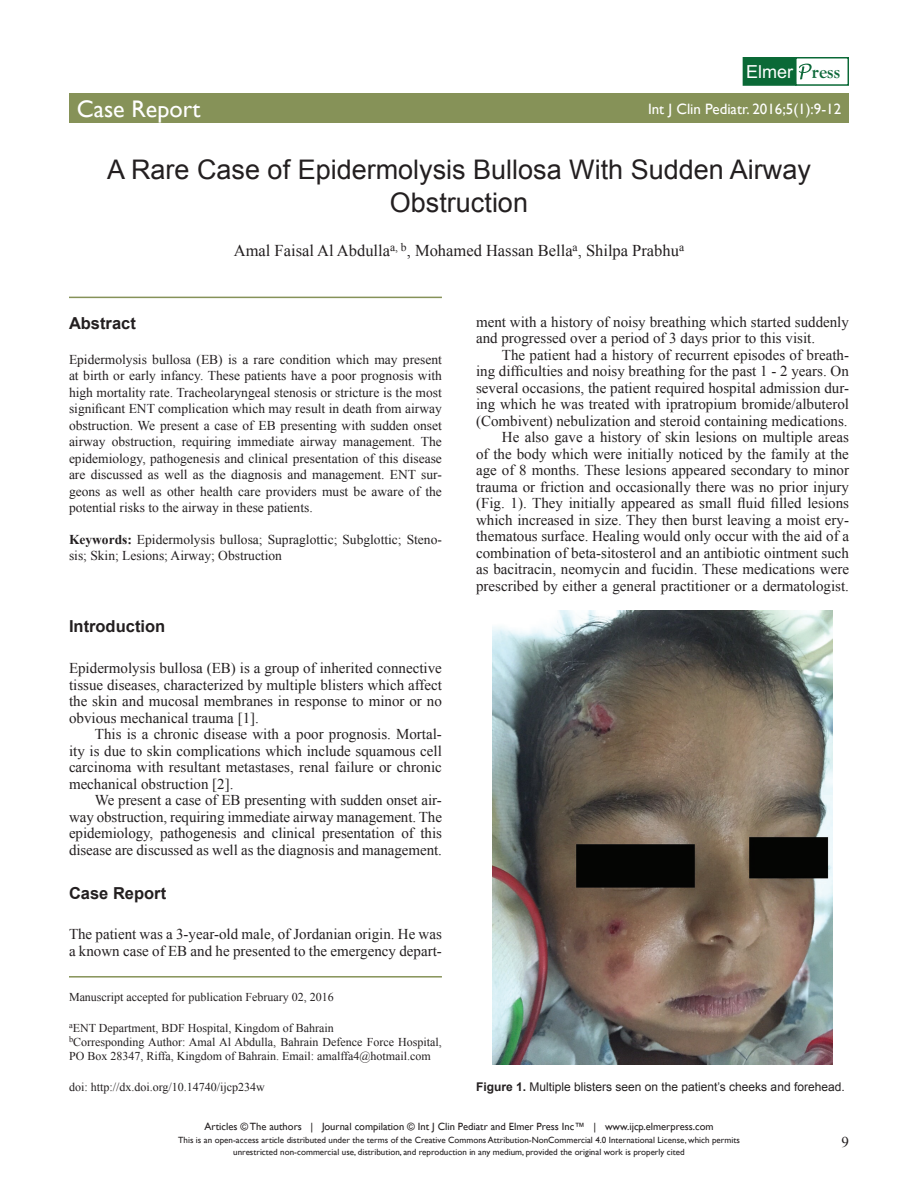
<style>
.page{position:relative;width:918px;height:1188px;background:#fff}
.page>*{position:absolute;margin:0;border:0;box-sizing:border-box;transform-origin:0 0}
.t1{font:27px/33px "Arial";color:#231f20;text-align:center}
.t2{font:24px "Gill Sans";color:#fff}
.t3{font:18px "Arial";color:#fff}
.t4{font:16.5px "Times New Roman";color:#231f20}
.t5{font:700 16.5px "Arial";color:#231f20}
.t6{font:15px/16.5px "Times New Roman";color:#231f20;text-align:justify}
.t7{font:15px "Gill Sans";color:#fff}
.t8{font:13.5px/16.5px "Times New Roman";color:#231f20;text-align:justify}
.t9{font:12px/14.4px "Times New Roman";color:#231f20}
.t10{font:12px "Arial";color:#231f20}
.t11{font:10.5px "Gill Sans";color:#231f20}
.t12{font:9px/12px "Gill Sans";color:#231f20;text-align:center}
.s1{font-family:"Goudy Old Style T";font-weight:700;font-size:19.5px;color:#0f693b}
.s2{font-weight:700}
</style>
<div class="page">
<hr style="left:69px;top:297px;width:373px;height:1px;background:#869258">
<div style="left:69px;top:94px;width:390px;height:29px;background:#869258"></div>
<div style="left:459px;top:94px;width:390px;height:29px;background:#869258"></div>
<div style="left:743px;top:58px;width:53px;height:27px;background:#0a6936"></div>
<div style="left:743px;top:57px;width:54px;height:29px;border:2px solid #0a6936"></div>
<div style="left:795px;top:57px;width:54px;height:29px;border:2px solid #0a6936"></div>
<svg style="left:800px;top:64px;width:12px;height:15px"></svg>
<div style="left:743px;top:65px;width:53px;height:16px;background:#0a6936"></div>
<hr style="left:69px;top:976px;width:373px;height:2px;background:#869258">
<img style="left:492px;top:610px;width:341px;height:454px">
<p class="t3" style="left:746px;top:60px;width:96px">Elmer <span class="s1">ress</span></p>
<h2 class="t2" style="left:77px;top:95px;width:125px">Case Report</h2>
<p class="t7" style="left:648px;top:100px;width:195px">Int J Clin Pediatr. 2016;5(1):9-12</p>
<h1 class="t1" style="left:107px;top:153px;width:705px">A Rare Case of Epidermolysis Bullosa With Sudden Airway<br>Obstruction</h1>
<p class="t4" style="left:234px;top:239px;width:452px">Amal Faisal Al Abdulla<sup>a,</sup> <sup>b</sup>, Mohamed Hassan Bella<sup>a</sup>, Shilpa Prabhu<sup>a</sup></p>
<p class="t5" style="left:69px;top:311px;width:68px">Abstract</p>
<p class="t8" style="left:69px;top:351px;width:374px">Epidermolysis bullosa (EB) is a rare condition which may present at birth or early infancy. These patients have a poor prognosis with high mortality rate. Tracheolaryngeal stenosis or stricture is the most significant ENT complication which may result in death from airway obstruction. We present a case of EB presenting with sudden onset airway obstruction, requiring immediate airway management. The epidemiology, pathogenesis and clinical presentation of this disease are discussed as well as the diagnosis and management. ENT sur&shy;geons as well as other health care providers must be aware of the potential risks to the airway in these patients.</p>
<p class="t8" style="left:69px;top:531px;width:374px"><span class="s2">Keywords:</span> Epidermolysis bullosa; Supraglottic; Subglottic; Steno&shy;sis; Skin; Lesions; Airway; Obstruction</p>
<p class="t5" style="left:69px;top:615px;width:98px">Introduction</p>
<p class="t6" style="left:69px;top:660px;width:374px">Epidermolysis bullosa (EB) is a group of inherited connective tissue diseases, characterized by multiple blisters which affect the skin and mucosal membranes in response to minor or no obvious mechanical trauma [1].</p>
<p class="t6" style="left:69px;top:726px;width:374px;text-indent:26px">This is a chronic disease with a poor prognosis. Mortal&shy;ity is due to skin complications which include squamous cell carcinoma with resultant metastases, renal failure or chronic mechanical obstruction [2].</p>
<p class="t6" style="left:69px;top:792px;width:375px;text-indent:26px">We present a case of EB presenting with sudden onset air&shy;way obstruction, requiring immediate airway management. The epidemiology, pathogenesis and clinical presentation of this disease are discussed as well as the diagnosis and management.</p>
<p class="t5" style="left:69px;top:881px;width:99px">Case Report</p>
<p class="t6" style="left:69px;top:926px;width:374px">The patient was a 3-year-old male, of Jordanian origin. He was a known case of EB and he presented to the emergency depart-</p>
<p class="t6" style="left:476px;top:313px;width:374px">ment with a history of noisy breathing which started suddenly and progressed over a period of 3 days prior to this visit.</p>
<p class="t6" style="left:476px;top:346px;width:374px;text-align:right">The patient had a history of recurrent episodes of breath-<br>ing difficulties and noisy breathing for the past 1 - 2 years. On several occasions, the patient required hospital admission dur&shy;ing which he was treated with ipratropium bromide/albuterol (Combivent) nebulization and steroid containing medications.<br>He also gave a history of skin lesions on multiple areas<br>of the body which were initially noticed by the family at the age of 8 months. These lesions appeared secondary to minor trauma or friction and occasionally there was no prior injury (Fig. 1). They initially appeared as small fluid filled lesions which increased in size. They then burst leaving a moist ery&shy;thematous surface. Healing would only occur with the aid of a combination of beta-sitosterol and an antibiotic ointment such as bacitracin, neomycin and fucidin. These medications were prescribed by either a general practitioner or a dermatologist.</p>
<p class="t9" style="left:69px;top:990px;width:266px">Manuscript accepted for publication February 02, 2016</p>
<p class="t9" style="left:69px;top:1020px;width:374px"><sup>a</sup>ENT Department, BDF Hospital, Kingdom of Bahrain<br><sup>b</sup>Corresponding Author: Amal Al Abdulla, Bahrain Defence Force Hospital,<br>PO Box 28347, Riffa, Kingdom of Bahrain. Email: amalffa4@hotmail.com</p>
<p class="t9" style="left:69px;top:1079px;width:197px">doi: http://dx.doi.org/10.14740/ijcp234w</p>
<p class="t10" style="left:476px;top:1078px;width:370px"><span class="s2">Figure 1.</span> Multiple blisters seen on the patient’s cheeks and forehead.</p>
<p class="t11" style="left:204px;top:1120px;width:511px">Articles © The authors | Journal compilation © Int J Clin Pediatr and Elmer Press Inc™ | www.ijcp.elmerpress.com</p>
<p class="t12" style="left:178px;top:1134px;width:563px">This is an open-access article distributed under the terms of the Creative Commons Attribution-NonCommercial 4.0 International License, which permits unrestricted non-commercial use, distribution, and reproduction in any medium, provided the original work is properly cited</p>
<p class="t6" style="left:842px;top:1134px;width:9px">9</p>
</div>
